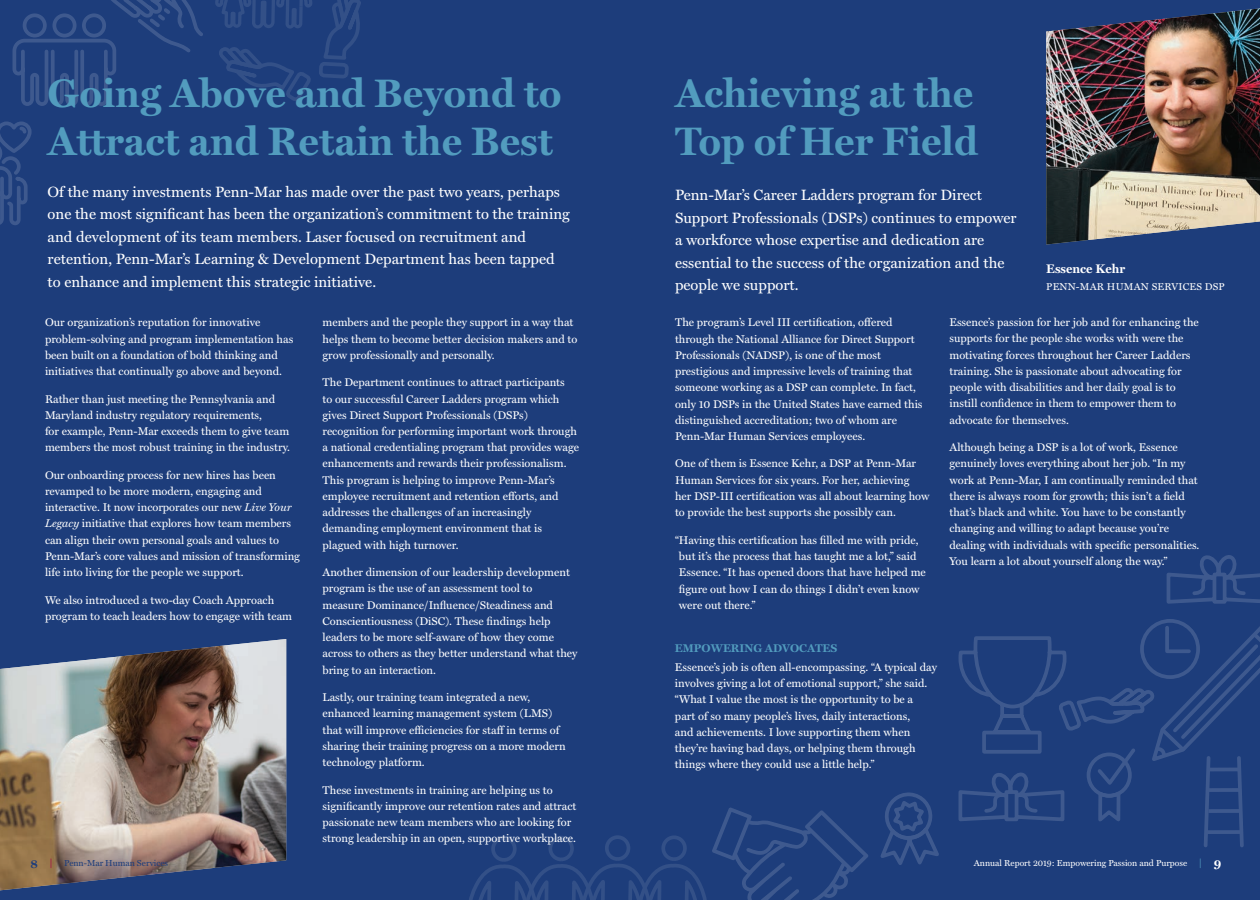
<style>
.page{position:relative;width:1260px;height:900px;background:#1d3d7b}
.page>*{position:absolute;margin:0;border:0;box-sizing:border-box;transform-origin:0 0}
.heading{font:700 40px/48px "Miller Text";color:#529cbe}
.body{font:15px/22.5px "Miller Text";color:#fff}
.Body{font:15px/22.5px "Miller Text";color:#fff}
.body-2{font:700 12.5px "Miller Text";color:#fff}
.Body-2{font:11.25px/16.2px "Miller Text";color:#fff}
.Body-3{font:700 11.25px "Miller Text";color:#529cbe}
.body-3{font:10px "Miller Text";letter-spacing:.02em;color:#fff}
.t1{font:8.75px "Miller Text";color:#fff}
.t2{font:8.75px "Miller Text";color:#1d3d7b}
.s1{font-style:italic}
.s2{font-weight:700;font-size:12.5px}
.s3{font-weight:700;font-size:10px;color:#a30146}
.s4{font-weight:700;font-size:10px;color:#529cbe}
</style>
<div class="page">
<svg style="left:0;top:121px;width:32px;height:104px"></svg>
<svg style="left:215px;top:0;width:146px;height:101px"></svg>
<img style="left:0;top:639px;width:286px;height:251px">
<svg style="left:12px;top:0;width:191px;height:106px"></svg>
<img style="left:1046px;top:8px;width:214px;height:237px">
<svg style="left:880px;top:792px;width:59px;height:73px"></svg>
<svg style="left:469px;top:807px;width:399px;height:93px"></svg>
<svg style="left:1166px;top:555px;width:94px;height:49px"></svg>
<svg style="left:958px;top:620px;width:302px;height:227px"></svg>
<p class="heading" style="left:48px;top:69px;width:515px">Going Above and Beyond to<br>Attract and Retain the Best</p>
<p class="body" style="left:48px;top:181px;width:524px">Of the many investments Penn-Mar has made over the past two years, perhaps one the most significant has been the organization’s commitment to the training and development of its team members. Laser focused on recruitment and retention, Penn-Mar’s Learning &amp; Development Department has been tapped to enhance and implement this strategic initiative.</p>
<p class="Body-2" style="left:45px;top:314px;width:250px">Our organization’s reputation for innovative problem-solving and program implementation has been built on a foundation of bold thinking and initiatives that continually go above and beyond.</p>
<p class="Body-2" style="left:45px;top:390px;width:247px">Rather than just meeting the Pennsylvania and Maryland industry regulatory requirements,<br>for example, Penn-Mar exceeds them to give team members the most robust training in the industry.</p>
<p class="Body-2" style="left:45px;top:467px;width:257px">Our onboarding process for new hires has been revamped to be more modern, engaging and interactive. It now incorporates our new <span class="s1">Live Your Legacy</span> initiative that explores how team members can align their own personal goals and values to Penn-Mar’s core values and mission of transforming life into living for the people we support.</p>
<p class="Body-2" style="left:45px;top:592px;width:249px">We also introduced a two-day Coach Approach program to teach leaders how to engage with team</p>
<p class="Body-2" style="left:322px;top:314px;width:256px">members and the people they support in a way that helps them to become better decision makers and to grow professionally and personally.</p>
<p class="Body-2" style="left:322px;top:374px;width:258px">The Department continues to attract participants<br>to our successful Career Ladders program which gives Direct Support Professionals (DSPs) recognition for performing important work through a national credentialing program that provides wage enhancements and rewards their professionalism.<br>This program is helping to improve Penn-Mar’s employee recruitment and retention efforts, and addresses the challenges of an increasingly demanding employment environment that is plagued with high turnover.</p>
<p class="Body-2" style="left:322px;top:564px;width:257px">Another dimension of our leadership development program is the use of an assessment tool to<br>measure Dominance/Influence/Steadiness and Conscientiousness (DiSC). These findings help leaders to be more self-aware of how they come across to others as they better understand what they bring to an interaction.</p>
<p class="Body-2" style="left:322px;top:689px;width:245px">Lastly, our training team integrated a new, enhanced learning management system (LMS) that will improve efficiencies for staff in terms of sharing their training progress on a more modern technology platform.</p>
<p class="Body-2" style="left:322px;top:782px;width:255px">These investments in training are helping us to significantly improve our retention rates and attract passionate new team members who are looking for strong leadership in an open, supportive workplace.</p>
<p class="t2" style="left:30px;top:858px;width:139px"><span class="s2">8</span> <span class="s3">|</span> Penn-Mar Human Services</p>
<p class="heading" style="left:675px;top:69px;width:305px">Achieving at the<br>Top of Her Field</p>
<p class="Body" style="left:675px;top:184px;width:343px">Penn-Mar’s Career Ladders program for Direct Support Professionals (DSPs) continues to empower a workforce whose expertise and dedication are essential to the success of the organization and the people we support.</p>
<p class="Body-2" style="left:675px;top:314px;width:249px">The program’s Level III certification, offered through the National Alliance for Direct Support Professionals (NADSP), is one of the most prestigious and impressive levels of training that someone working as a DSP can complete. In fact, only 10 DSPs in the United States have earned this distinguished accreditation; two of whom are Penn-Mar Human Services employees.</p>
<p class="Body-2" style="left:675px;top:455px;width:256px">One of them is Essence Kehr, a DSP at Penn-Mar Human Services for six years. For her, achieving<br>her DSP-III certification was all about learning how to provide the best supports she possibly can.</p>
<p class="Body-2" style="left:679px;top:532px;width:248px;text-indent:-4px">“Having this certification has filled me with pride, but it’s the process that has taught me a lot,” said Essence. “It has opened doors that have helped me figure out how I can do things I didn’t even know were out there.”</p>
<p class="Body-3" style="left:675px;top:642px;width:164px">EMPOWERING ADVOCATES</p>
<p class="Body-2" style="left:675px;top:659px;width:263px">Essence’s job is often all-encompassing. “A typical day involves giving a lot of emotional support,” she said. “What I value the most is the opportunity to be a<br>part of so many people’s lives, daily interactions,<br>and achievements. I love supporting them when they’re having bad days, or helping them through things where they could use a little help.”</p>
<p class="body-2" style="left:1046px;top:261px;width:80px">Essence Kehr</p>
<p class="body-3" style="left:1046px;top:281px;width:180px">PENN-MAR HUMAN SERVICES DSP</p>
<p class="Body-2" style="left:949px;top:314px;width:251px">Essence’s passion for her job and for enhancing the supports for the people she works with were the motivating forces throughout her Career Ladders training. She is passionate about advocating for people with disabilities and her daily goal is to instill confidence in them to empower them to advocate for themselves.</p>
<p class="Body-2" style="left:949px;top:439px;width:251px">Although being a DSP is a lot of work, Essence genuinely loves everything about her job. “In my work at Penn-Mar, I am continually reminded that there is always room for growth; this isn’t a field that’s black and white. You have to be constantly changing and willing to adapt because you’re dealing with individuals with specific personalities.<br>You learn a lot about yourself along the way.”</p>
<p class="t1" style="left:974px;top:858px;width:249px">Annual Report 2019: Empowering Passion and Purpose <span class="s4">|</span> <span class="s2">9</span></p>
</div>
